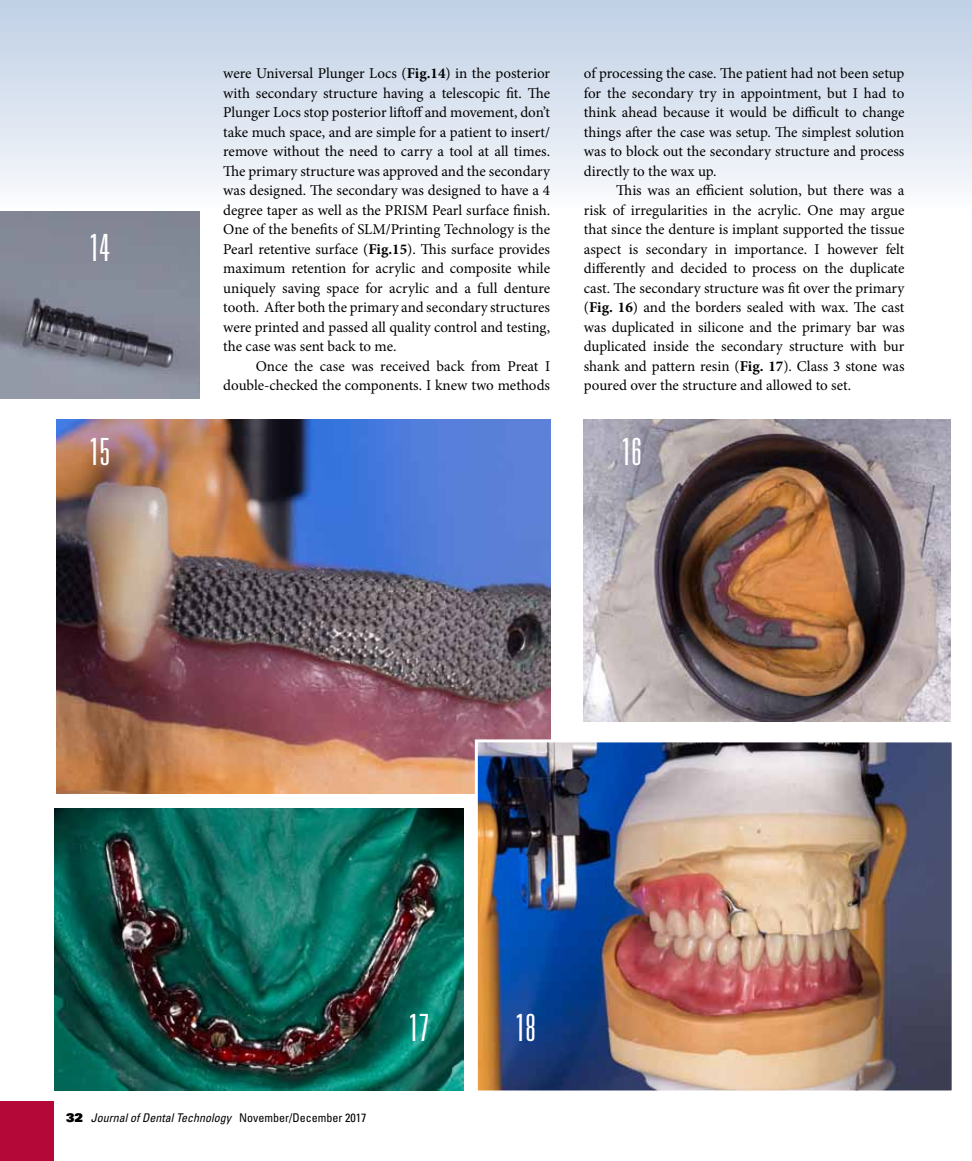
<style>
.page{position:relative;width:972px;height:1161px;background:#fff}
.page>*{position:absolute;margin:0;border:0;box-sizing:border-box;transform-origin:0 0}
.t1{font:300 ultra-condensed 37.5px "Univers LT Std";color:#fff}
.t2{font:15px/19.5px "Minion Pro";color:#000;text-align:justify}
.t3{font:italic condensed 12px "Univers LT Std";color:#000}
.s1{font-weight:700}
.s2{font-family:"Univers LT Std X Black";font-style:normal;font-stretch:normal}
.s3{font-style:normal}
</style>
<div class="page">
<div style="left:0;top:0;width:972px;height:248px;background:linear-gradient(to bottom,#becfe5,#fff)"></div>
<div style="left:0;top:1101px;width:54px;height:60px;background:#b30838"></div>
<img style="left:0;top:212px;width:199px;height:187px">
<img style="left:57px;top:420px;width:493px;height:374px">
<img style="left:584px;top:420px;width:366px;height:301px">
<img style="left:54px;top:809px;width:409px;height:282px">
<img style="left:479px;top:743px;width:472px;height:347px">
<div style="left:475px;top:739px;width:480px;height:355px;border:3px solid #fff"></div>
<h1 class="t1" style="left:89px;top:228px;width:22px">14</h1>
<p class="t2" style="left:223px;top:64px;width:328px">were Universal Plunger Locs (<span class="s1">Fig.14</span>) in the posterior with secondary structure having a telescopic fit. The Plunger Locs stop posterior liftoff and movement, don’t take much space, and are simple for a patient to insert/ remove without the need to carry a tool at all times.<br>The primary structure was approved and the secondary was designed. The secondary was designed to have a 4 degree taper as well as the PRISM Pearl surface finish.<br>One of the benefits of SLM/Printing Technology is the Pearl retentive surface (<span class="s1">Fig.15</span>). This surface provides maximum retention for acrylic and composite while uniquely saving space for acrylic and a full denture tooth. After both the primary and secondary structures were printed and passed all quality control and testing, the case was sent back to me.</p>
<p class="t2" style="left:223px;top:356px;width:328px;text-align:right">Once the case was received back from Preat I double-checked the components. I knew two methods</p>
<p class="t2" style="left:584px;top:64px;width:322px">of processing the case. The patient had not been setup for the secondary try in appointment, but I had to think ahead because it would be difficult to change things after the case was setup. The simplest solution was to block out the secondary structure and process directly to the wax up.</p>
<p class="t2" style="left:584px;top:181px;width:322px;text-indent:32px">This was an efficient solution, but there was a risk of irregularities in the acrylic. One may argue that since the denture is implant supported the tissue aspect is secondary in importance. I however felt differently and decided to process on the duplicate cast. The secondary structure was fit over the primary (<span class="s1">Fig. 16</span>) and the borders sealed with wax. The cast was duplicated in silicone and the primary bar was duplicated inside the secondary structure with bur shank and pattern resin (<span class="s1">Fig. 17</span>). Class 3 stone was poured over the structure and allowed to set.</p>
<h1 class="t1" style="left:89px;top:432px;width:22px">15</h1>
<h1 class="t1" style="left:621px;top:432px;width:22px">16</h1>
<p class="t3" style="left:66px;top:1110px;width:302px"><span class="s2">32</span> Journal of Dental Technology <span class="s3">November/December 2017</span></p>
<h1 class="t1" style="left:408px;top:1008px;width:22px">17</h1>
<h1 class="t1" style="left:515px;top:1008px;width:22px">18</h1>
</div>
